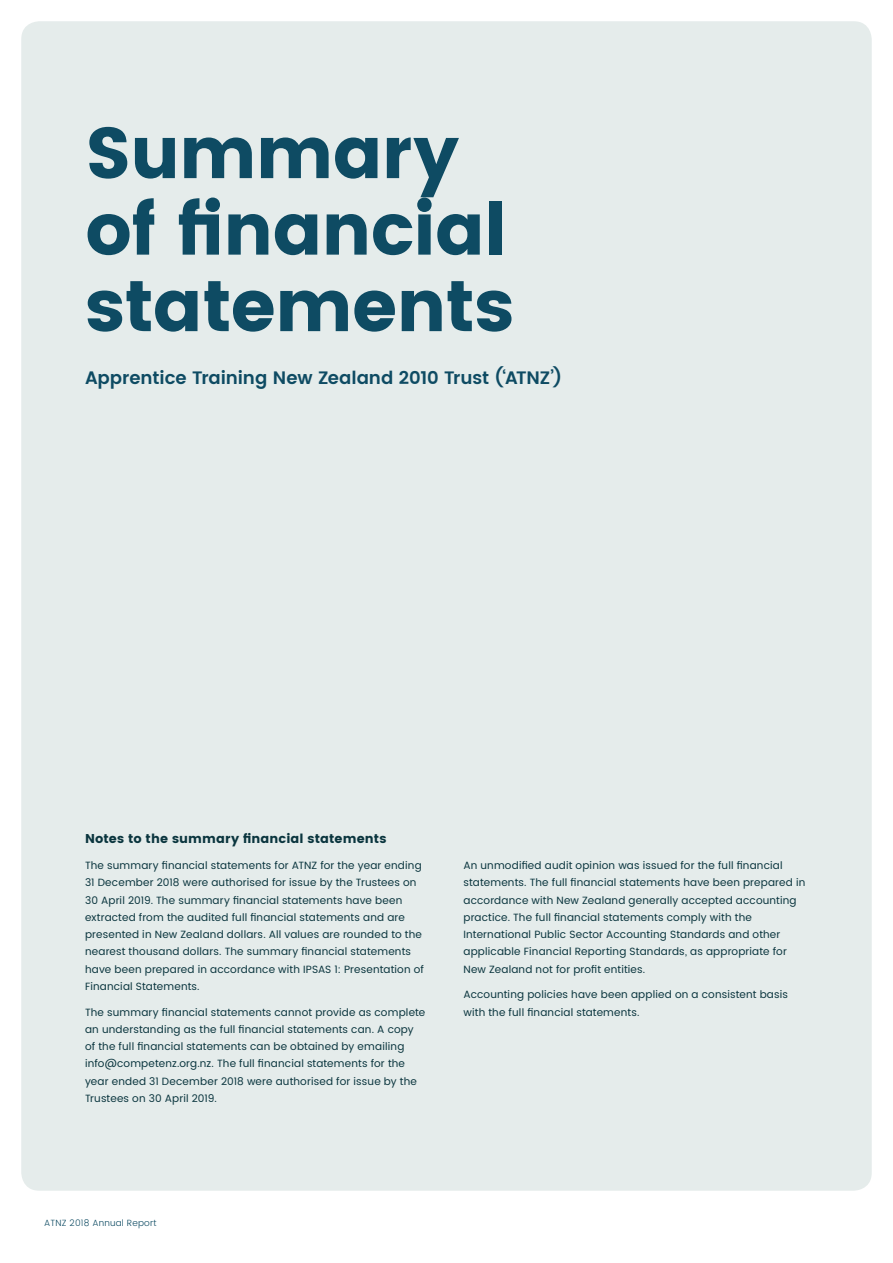
<style>
.page{position:relative;width:893px;height:1263px;background:#fff}
.page>*{position:absolute;margin:0;border:0;box-sizing:border-box;transform-origin:0 0}
.big_heading{font:700 72px/76.5px "Poppins";letter-spacing:-.015em;color:#0e4b63}
.headings_11_5{font:600 18px "Poppins";letter-spacing:-.005em;color:#0e4b63}
.heading_8_5pt{font:700 12.75px "Poppins";letter-spacing:.01em;color:#0a353e}
.Body_Copy{font:10.5px/17.2px "Poppins";letter-spacing:.015em;color:#0a353e}
.t1{font:300 9px "Poppins";letter-spacing:.02em;color:#0e4b63}
</style>
<div class="page">
<div style="left:21px;top:21px;width:851px;height:1170px;background:#e5eceb;border-radius:18px"></div>
<p class="big_heading" style="left:85px;top:115px;width:431px">Summary of financial statements</p>
<p class="headings_11_5" style="left:85px;top:364px;width:478px">Apprentice Training New Zealand 2010 Trust (‘ATNZ’)</p>
<p class="heading_8_5pt" style="left:85px;top:831px;width:303px">Notes to the summary financial statements</p>
<p class="Body_Copy" style="left:85px;top:857px;width:340px">The summary financial statements for ATNZ for the year ending 31 December 2018 were authorised for issue by the Trustees on 30 April 2019. The summary financial statements have been extracted from the audited full financial statements and are presented in New Zealand dollars. All values are rounded to the nearest thousand dollars. The summary financial statements have been prepared in accordance with IPSAS 1: Presentation of Financial Statements.</p>
<p class="Body_Copy" style="left:85px;top:1004px;width:342px">The summary financial statements cannot provide as complete an understanding as the full financial statements can. A copy of the full financial statements can be obtained by emailing info@competenz.org.nz. The full financial statements for the year ended 31 December 2018 were authorised for issue by the Trustees on 30 April 2019.</p>
<p class="Body_Copy" style="left:463px;top:857px;width:343px">An unmodified audit opinion was issued for the full financial statements. The full financial statements have been prepared in accordance with New Zealand generally accepted accounting practice. The full financial statements comply with the International Public Sector Accounting Standards and other applicable Financial Reporting Standards, as appropriate for New Zealand not for profit entities.</p>
<p class="Body_Copy" style="left:463px;top:986px;width:326px">Accounting policies have been applied on a consistent basis with the full financial statements.</p>
<p class="t1" style="left:44px;top:1216px;width:114px">ATNZ 2018 Annual Report</p>
</div>
